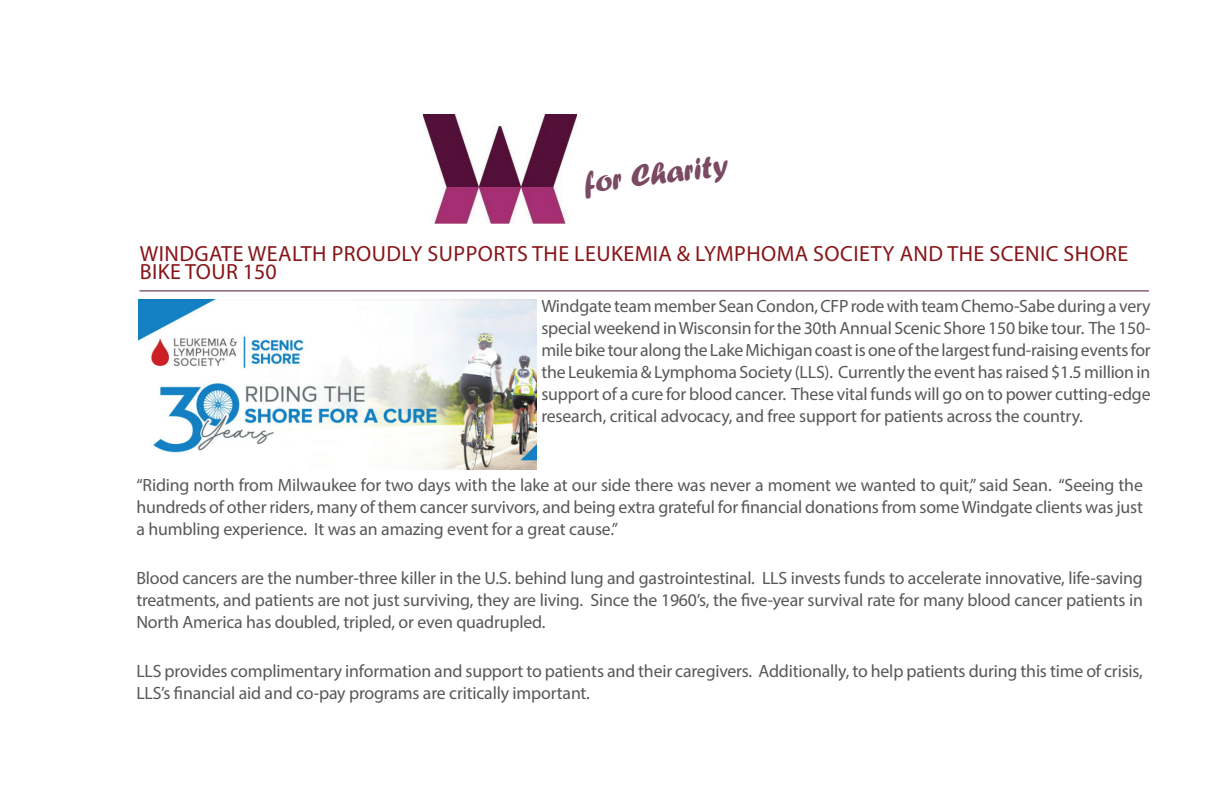
<style>
.page{position:relative;width:1224px;height:792px;background:#fff}
.page>*{position:absolute;margin:0;border:0;box-sizing:border-box;transform-origin:0 0}
.t1{font:32px "Forte";color:#7a4962}
.t2{font:22px/18px "Myriad Pro";letter-spacing:.02em;color:#871619}
.t3{font:17.8px/22px "Myriad Pro";letter-spacing:-.01em;color:#57585a;text-align:justify}
</style>
<div class="page">
<hr style="left:139px;top:290px;width:1010px;height:1px;background:#520e37">
<img style="left:423px;top:115px;width:154px;height:109px">
<img style="left:138px;top:299px;width:399px;height:170px">
<h1 class="t1" style="left:581px;top:164px;width:148px;rotate:-7deg">for Charity</h1>
<p class="t2" style="left:140px;top:244px;width:990px">WINDGATE WEALTH PROUDLY SUPPORTS THE LEUKEMIA &amp; LYMPHOMA SOCIETY AND THE SCENIC SHORE<br>BIKE TOUR 150</p>
<p class="t3" style="left:541px;top:295px;width:611px">Windgate team member Sean Condon, CFP rode with team Chemo-Sabe during a very special weekend in Wisconsin for the 30th Annual Scenic Shore 150 bike tour. The 150- mile bike tour along the Lake Michigan coast is one of the largest fund-raising events for the Leukemia &amp; Lymphoma Society (LLS). Currently the event has raised $1.5 million in support of a cure for blood cancer. These vital funds will go on to power cutting-edge research, critical advocacy, and free support for patients across the country.</p>
<p class="t3" style="left:136px;top:474px;width:1008px">“Riding north from Milwaukee for two days with the lake at our side there was never a moment we wanted to quit,” said Sean. “Seeing the hundreds of other riders, many of them cancer survivors, and being extra grateful for financial donations from some Windgate clients was just a humbling experience. It was an amazing event for a great cause.”</p>
<p class="t3" style="left:136px;top:567px;width:1008px">Blood cancers are the number-three killer in the U.S. behind lung and gastrointestinal. LLS invests funds to accelerate innovative, life-saving treatments, and patients are not just surviving, they are living. Since the 1960’s, the five-year survival rate for many blood cancer patients in North America has doubled, tripled, or even quadrupled.</p>
<p class="t3" style="left:136px;top:660px;width:1008px">LLS provides complimentary information and support to patients and their caregivers. Additionally, to help patients during this time of crisis,<br>LLS’s financial aid and co-pay programs are critically important.</p>
</div>
